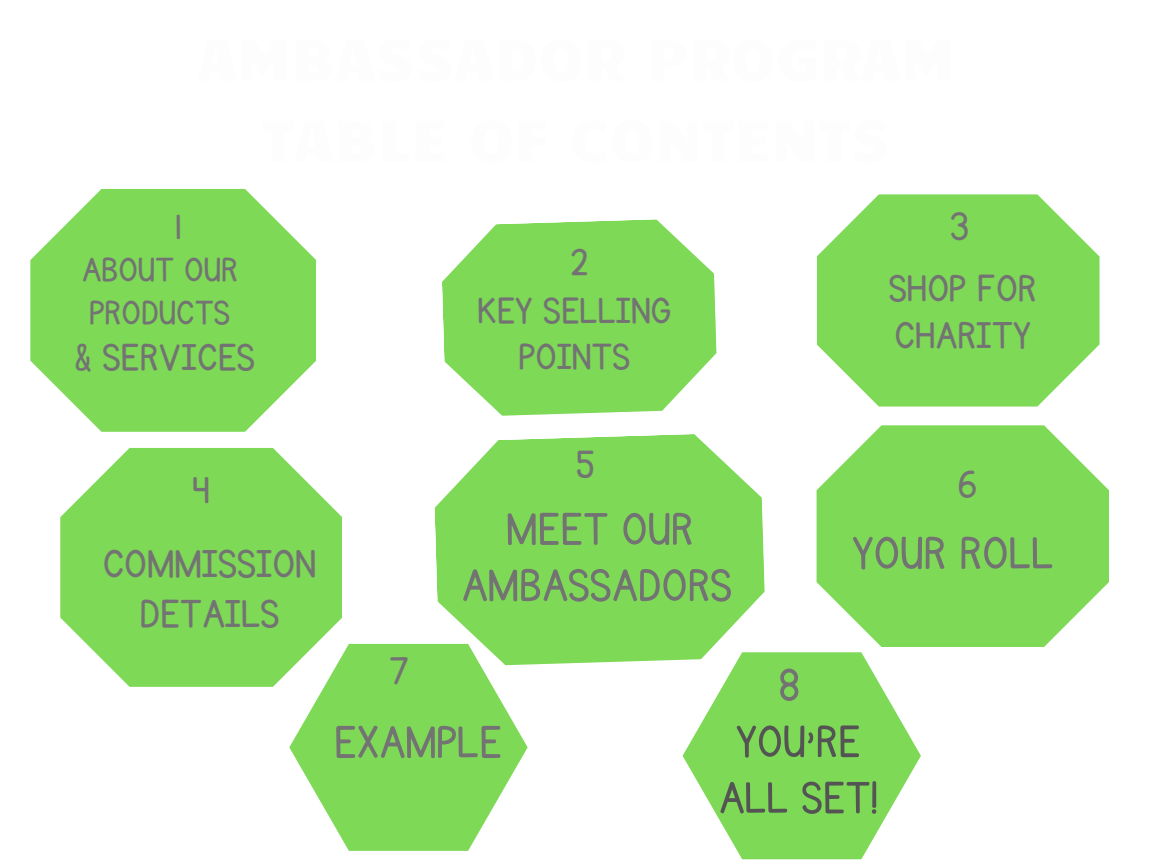
<style>
.page{position:relative;width:1152px;height:864px;background:#fff}
.page>*{position:absolute;margin:0;border:0;box-sizing:border-box;transform-origin:0 0}
.t1{font:52.65px "KG Primary Penmanship";color:#737373}
.t2{font:52.05px/56.2px "KG Primary Penmanship";color:#737373;text-align:center}
.t3{font:51.45px/56.2px "KG Primary Penmanship";color:#545454;text-align:center}
.t4{font:45.45px/49.5px "KG Primary Penmanship";color:#737373;text-align:center}
.t5{font:44.55px "KG Primary Penmanship";color:#737373}
.t6{font:43.95px "KG Primary Penmanship";color:#737373}
.t7{font:43.65px "KG Primary Penmanship";color:#737373}
.t8{font:43.5px/47.2px "KG Primary Penmanship";color:#737373}
.t9{font:42.45px/46.2px "KG Primary Penmanship";color:#737373;text-align:center}
.t10{font:40.95px "KG Primary Penmanship";color:#737373}
.t11{font:39px/42.8px "KG Primary Penmanship";color:#737373}
</style>
<div class="page">
<svg style="left:31px;top:189px;width:285px;height:243px;background:#90de6f"></svg>
<svg style="left:61px;top:448px;width:281px;height:239px;background:#8ddd6a"></svg>
<svg style="left:442px;top:219px;width:275px;height:197px;background:#91de70"></svg>
<svg style="left:435px;top:434px;width:330px;height:231px;background:#8edd6c"></svg>
<svg style="left:817px;top:194px;width:283px;height:213px;background:#8fde6d"></svg>
<svg style="left:817px;top:425px;width:292px;height:222px;background:#8edd6c"></svg>
<svg style="left:289px;top:644px;width:239px;height:207px;fill:#7ed957"></svg>
<svg style="left:683px;top:652px;width:238px;height:207px;fill:#7ed957"></svg>
<p class="t10" style="left:175px;top:208px;width:7px">1</p>
<p class="t11" style="left:82px;top:250px;width:158px">ABOUT OUR<br>PRODUCTS</p>
<p class="t7" style="left:75px;top:337px;width:181px">&amp; SERVICES</p>
<p class="t7" style="left:571px;top:241px;width:19px">2</p>
<p class="t9" style="left:477px;top:289px;width:196px">KEY SELLING<br>POINTS</p>
<p class="t5" style="left:950px;top:205px;width:20px">3</p>
<p class="t8" style="left:889px;top:266px;width:150px">SHOP FOR<br>CHARITY</p>
<p class="t6" style="left:193px;top:469px;width:19px">4</p>
<p class="t4" style="left:103px;top:541px;width:215px">COMMISSION<br>DETAILS</p>
<p class="t5" style="left:389px;top:650px;width:20px">7</p>
<p class="t6" style="left:576px;top:443px;width:19px">5</p>
<p class="t2" style="left:461px;top:503px;width:272px">MEET OUR<br>AMBASSADORS</p>
<p class="t2" style="left:779px;top:659px;width:22px">8</p>
<p class="t6" style="left:958px;top:463px;width:21px">6</p>
<p class="t1" style="left:852px;top:528px;width:203px">YOUR ROLL</p>
<p class="t2" style="left:334px;top:716px;width:170px">EXAMPLE</p>
<p class="t3" style="left:719px;top:715px;width:160px">YOU'RE<br>ALL SET!</p>
</div>
